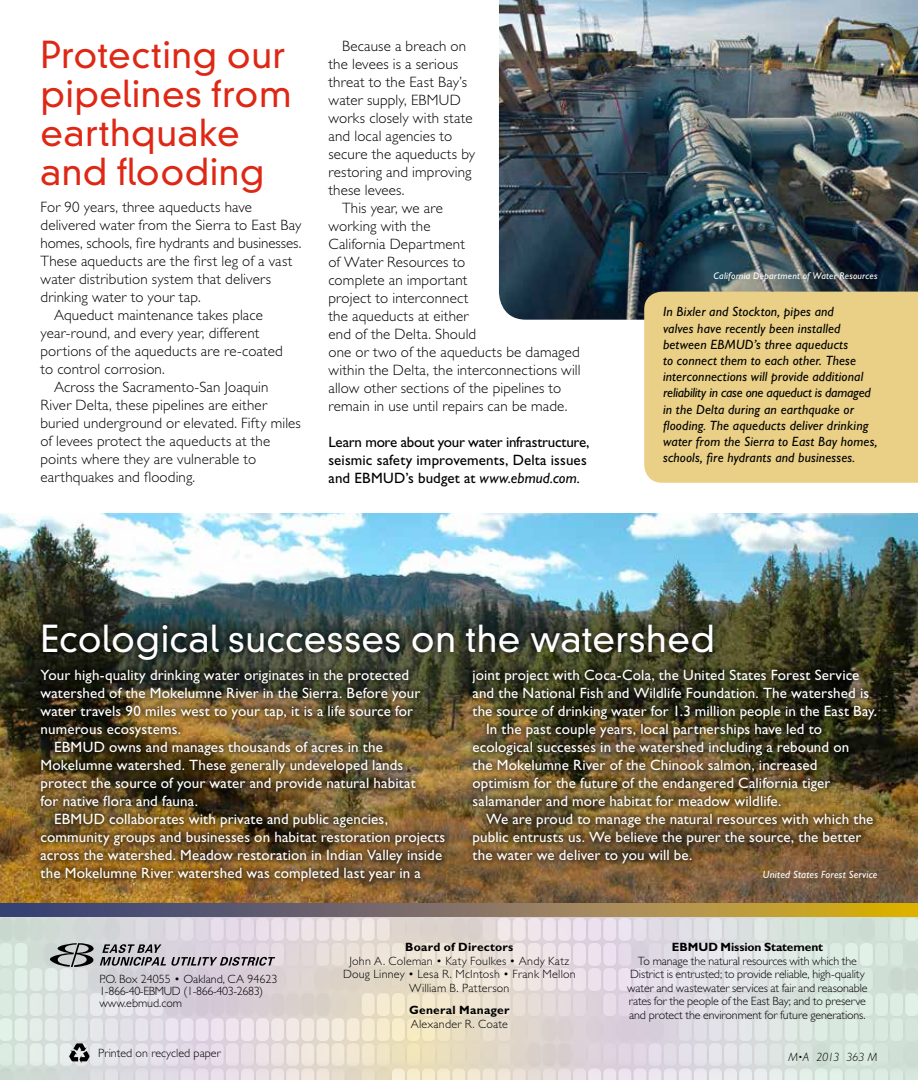
<style>
.page{position:relative;width:918px;height:1080px;background:#fff}
.page>*{position:absolute;margin:0;border:0;box-sizing:border-box;transform-origin:0 0}
.t1{font:300 36px/39px "DIN Neuzeit Grotesk Std";letter-spacing:.01em;color:#de2815}
.t2{font:300 36px "DIN Neuzeit Grotesk Std";letter-spacing:.01em;color:#fff}
.t3{font:15px "Gill Sans Std";letter-spacing:.01em;color:#fff}
.t4{font:300 15px "Gill Sans Std";letter-spacing:.01em;color:#000}
.t5{font:15px/18px "Gill Sans Std";color:#000}
.t6{font:italic 13.5px/16.2px "Gill Sans Std";letter-spacing:.01em;color:#000}
.t7{font:300 12px/13.5px "Gill Sans Std";letter-spacing:-.005em;color:#000;text-align:center}
.t8{font:300 12px/13.5px "Gill Sans Std";letter-spacing:.02em;color:#000;text-align:center}
.t9{font:700 12px "Gill Sans Std";letter-spacing:.015em;color:#000}
.t10{font:700 12px "Gill Sans Std";letter-spacing:-.01em;color:#000}
.t11{font:italic 300 12px "Gill Sans Std";letter-spacing:-.01em;color:#000}
.t12{font:italic 10.5px "Gill Sans Std";letter-spacing:.02em;color:#fff}
.t13{font:italic 9.75px "Gill Sans Std";letter-spacing:.02em;color:#fff}
.s1{font-style:italic}
.s2{font-size:9px}
</style>
<div class="page">
<img style="left:0;top:513px;width:918px;height:390px">
<img style="left:499px;top:0;width:419px;height:320px">
<div style="left:644px;top:292px;width:274px;height:191px;background:#ead086"></div>
<div style="left:34px;top:664px;width:849px;height:223px;background:#000;opacity:.35"></div>
<div style="left:37px;top:618px;width:682px;height:48px;background:#000;opacity:.32"></div>
<svg style="left:0;top:917px;width:918px;height:126px;background:#dfdddb"></svg>
<svg style="left:46px;top:943px;width:229px;height:24px;background:#a9a6ab"></svg>
<svg style="left:0;top:1043px;width:918px;height:37px;background:#e0ddd9"></svg>
<svg style="left:0;top:903px;width:918px;height:14px;background:#877658"></svg>
<h1 class="t1" style="left:40px;top:35px;width:253px">Protecting our pipelines from earthquake and flooding</h1>
<p class="t4" style="left:40px;top:198px;width:213px">For 90 years, three aqueducts have</p>
<p class="t4" style="left:40px;top:216px;width:262px">delivered water from the Sierra to East Bay</p>
<p class="t4" style="left:40px;top:234px;width:262px">homes, schools, fire hydrants and businesses.</p>
<p class="t4" style="left:40px;top:252px;width:254px">These aqueducts are the first leg of a vast</p>
<p class="t4" style="left:40px;top:270px;width:232px">water distribution system that delivers</p>
<p class="t4" style="left:40px;top:288px;width:162px">drinking water to your tap.</p>
<p class="t4" style="left:54px;top:306px;width:210px">Aqueduct maintenance takes place</p>
<p class="t4" style="left:40px;top:324px;width:220px">year-round, and every year, different</p>
<p class="t4" style="left:40px;top:342px;width:244px">portions of the aqueducts are re-coated</p>
<p class="t4" style="left:40px;top:360px;width:126px">to control corrosion.</p>
<p class="t4" style="left:54px;top:378px;width:216px">Across the Sacramento-San Joaquin</p>
<p class="t4" style="left:40px;top:396px;width:228px">River Delta, these pipelines are either</p>
<p class="t4" style="left:40px;top:414px;width:262px">buried underground or elevated. Fifty miles</p>
<p class="t4" style="left:40px;top:432px;width:231px">of levees protect the aqueducts at the</p>
<p class="t4" style="left:40px;top:450px;width:217px">points where they are vulnerable to</p>
<p class="t4" style="left:40px;top:468px;width:156px">earthquakes and flooding.</p>
<p class="t4" style="left:342px;top:37px;width:126px">Because a breach on</p>
<p class="t4" style="left:328px;top:55px;width:131px">the levees is a serious</p>
<p class="t4" style="left:328px;top:73px;width:140px">threat to the East Bay’s</p>
<p class="t4" style="left:328px;top:91px;width:134px">water supply, EBMUD</p>
<p class="t4" style="left:328px;top:109px;width:146px">works closely with state</p>
<p class="t4" style="left:328px;top:127px;width:125px">and local agencies to</p>
<p class="t4" style="left:328px;top:145px;width:148px">secure the aqueducts by</p>
<p class="t4" style="left:328px;top:163px;width:145px">restoring and improving</p>
<p class="t4" style="left:328px;top:181px;width:78px">these levees.</p>
<p class="t4" style="left:342px;top:199px;width:103px">This year, we are</p>
<p class="t4" style="left:328px;top:217px;width:104px">working with the</p>
<p class="t4" style="left:328px;top:235px;width:138px">California Department</p>
<p class="t4" style="left:328px;top:253px;width:138px">of Water Resources to</p>
<p class="t4" style="left:328px;top:271px;width:140px">complete an important</p>
<p class="t4" style="left:328px;top:289px;width:141px">project to interconnect</p>
<p class="t4" style="left:328px;top:307px;width:142px">the aqueducts at either</p>
<p class="t4" style="left:328px;top:325px;width:149px">end of the Delta. Should</p>
<p class="t4" style="left:328px;top:343px;width:253px">one or two of the aqueducts be damaged</p>
<p class="t4" style="left:328px;top:361px;width:254px">within the Delta, the interconnections will</p>
<p class="t4" style="left:328px;top:379px;width:234px">allow other sections of the pipelines to</p>
<p class="t4" style="left:328px;top:397px;width:241px">remain in use until repairs can be made.</p>
<p class="t5" style="left:328px;top:433px;width:263px">Learn more about your water infrastructure, seismic safety improvements, Delta issues and EBMUD’s budget at <span class="s1">www.ebmud.com.</span></p>
<p class="t13" style="left:714px;top:270px;width:165px">California Department of Water Resources</p>
<p class="t6" style="left:663px;top:304px;width:216px">In Bixler and Stockton, pipes and<br>valves have recently been installed between EBMUD’s three aqueducts<br>to connect them to each other. These interconnections will provide additional reliability in case one aqueduct is damaged in the Delta during an earthquake or flooding. The aqueducts deliver drinking water from the Sierra to East Bay homes, schools, fire hydrants and businesses.</p>
<h1 class="t2" style="left:40px;top:617px;width:676px">Ecological successes on the watershed</h1>
<p class="t3" style="left:40px;top:666px;width:370px">Your high-quality drinking water originates in the protected</p>
<p class="t3" style="left:40px;top:684px;width:381px">watershed of the Mokelumne River in the Sierra. Before your</p>
<p class="t3" style="left:40px;top:702px;width:374px">water travels 90 miles west to your tap, it is a life source for</p>
<p class="t3" style="left:40px;top:720px;width:142px">numerous ecosystems.</p>
<p class="t3" style="left:54px;top:738px;width:330px">EBMUD owns and manages thousands of acres in the</p>
<p class="t3" style="left:40px;top:756px;width:364px">Mokelumne watershed. These generally undeveloped lands</p>
<p class="t3" style="left:40px;top:774px;width:377px">protect the source of your water and provide natural habitat</p>
<p class="t3" style="left:40px;top:792px;width:159px">for native flora and fauna.</p>
<p class="t3" style="left:54px;top:810px;width:335px">EBMUD collaborates with private and public agencies,</p>
<p class="t3" style="left:40px;top:828px;width:406px">community groups and businesses on habitat restoration projects</p>
<p class="t3" style="left:40px;top:846px;width:403px">across the watershed. Meadow restoration in Indian Valley inside</p>
<p class="t3" style="left:40px;top:864px;width:382px">the Mokelumne River watershed was completed last year in a</p>
<p class="t3" style="left:472px;top:666px;width:388px">joint project with Coca-Cola, the United States Forest Service</p>
<p class="t3" style="left:472px;top:684px;width:398px">and the National Fish and Wildlife Foundation. The watershed is</p>
<p class="t3" style="left:472px;top:702px;width:406px">the source of drinking water for 1.3 million people in the East Bay.</p>
<p class="t3" style="left:486px;top:720px;width:338px">In the past couple years, local partnerships have led to</p>
<p class="t3" style="left:472px;top:738px;width:378px">ecological successes in the watershed including a rebound on</p>
<p class="t3" style="left:472px;top:756px;width:346px">the Mokelumne River of the Chinook salmon, increased</p>
<p class="t3" style="left:472px;top:774px;width:359px">optimism for the future of the endangered California tiger</p>
<p class="t3" style="left:472px;top:792px;width:310px">salamander and more habitat for meadow wildlife.</p>
<p class="t3" style="left:486px;top:810px;width:389px">We are proud to manage the natural resources with which the</p>
<p class="t3" style="left:472px;top:828px;width:391px">public entrusts us. We believe the purer the source, the better</p>
<p class="t3" style="left:472px;top:846px;width:221px">the water we deliver to you will be.</p>
<p class="t12" style="left:763px;top:868px;width:116px">United States Forest Service</p>
<p class="t7" style="left:99px;top:973px;width:180px;line-height:12px;text-align:left">P.O. Box 24055 • Oakland, CA 94623<br>1-866-40-EBMUD (1-866-403-2683) www.ebmud.com</p>
<p class="t9" style="left:405px;top:940px;width:110px">Board of Directors</p>
<p class="t8" style="left:343px;top:954px;width:234px">John A. Coleman • Katy Foulkes • Andy Katz<br>Doug Linney • Lesa R. McIntosh • Frank Mellon<br>William B. Patterson</p>
<p class="t9" style="left:409px;top:1003px;width:102px">General Manager</p>
<p class="t8" style="left:411px;top:1017px;width:99px">Alexander R. Coate</p>
<p class="t10" style="left:672px;top:940px;width:153px">EBMUD Mission Statement</p>
<p class="t7" style="left:627px;top:954px;width:242px">To manage the natural resources with which the District is entrusted; to provide reliable, high-quality water and wastewater services at fair and reasonable rates for the people of the East Bay; and to preserve and protect the environment for future generations.</p>
<p class="t7" style="left:98px;top:1047px;width:124px">Printed on recycled paper</p>
<p class="t11" style="left:789px;top:1050px;width:90px">M<span class="s2">•</span>A 2013 363 M</p>
</div>
